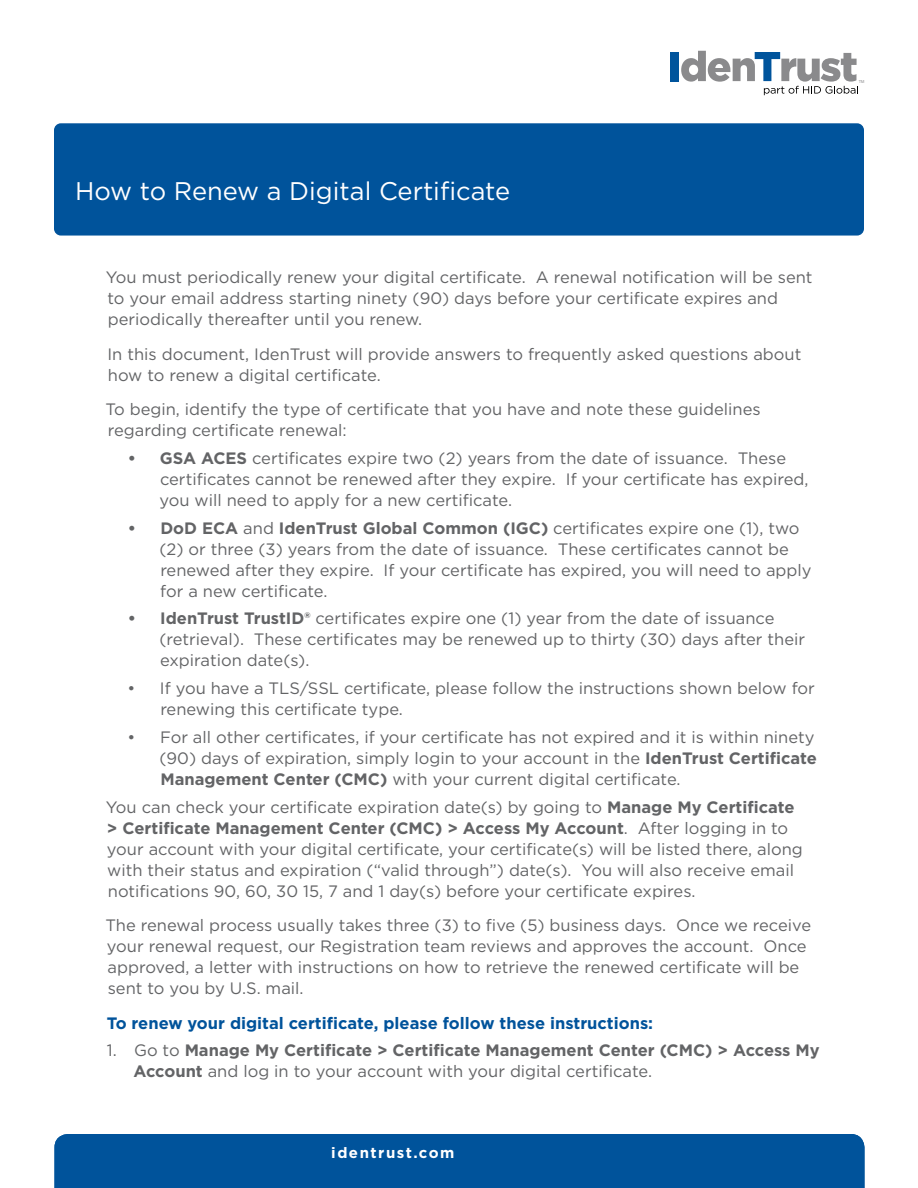
<style>
.page{position:relative;width:918px;height:1188px;background:#fff}
.page>*{position:absolute;margin:0;border:0;box-sizing:border-box;transform-origin:0 0}
.t1{font:25.5px "Gotham";color:#fff}
.Body{font:16.5px/21px "Gotham";color:#636466}
.t2{font:700 16.5px/21px "Gotham";color:#636466}
.Body-2{font:700 16.5px "Gotham";color:#00539b}
.t3{font:700 15px "Gotham";letter-spacing:.1em;color:#fff}
.t4{font:4.2px "Arial";color:#8a8a8c;scale:.94 1}
.s1{font-weight:700}
.s2{font-weight:400}
</style>
<div class="page">
<div style="left:54px;top:123px;width:810px;height:113px;background:#00539b;border-radius:7px"></div>
<div style="left:670px;top:52px;width:8px;height:29px;background:#00549c"></div>
<svg style="left:681px;top:51px;width:177px;height:44px"></svg>
<div style="left:54px;top:1134px;width:810px;height:54px;background:#00539b"></div>
<p class="t4" style="left:859px;top:78px;width:7px">TM</p>
<p class="t1" style="left:75px;top:174px;width:437px">How to Renew a Digital Certificate</p>
<p class="Body" style="left:106px;top:267px;width:708px">You must periodically renew your digital certificate. A renewal notification will be sent to your email address starting ninety (90) days before your certificate expires and periodically thereafter until you renew.</p>
<p class="Body" style="left:107px;top:343px;width:695px">In this document, IdenTrust will provide answers to frequently asked questions about how to renew a digital certificate.</p>
<p class="Body" style="left:106px;top:399px;width:657px">To begin, identify the type of certificate that you have and note these guidelines regarding certificate renewal:</p>
<p class="Body" style="left:159px;top:447px;width:650px;text-indent:-32px"><span class="s1">• GSA ACES</span> certificates expire two (2) years from the date of issuance. These certificates cannot be renewed after they expire. If your certificate has expired, you will need to apply for a new certificate.</p>
<p class="Body" style="left:159px;top:517px;width:654px;text-indent:-32px"><span class="s1">• DoD ECA</span> and <span class="s1">IdenTrust Global Common (IGC)</span> certificates expire one (1), two (2) or three (3) years from the date of issuance. These certificates cannot be renewed after they expire. If your certificate has expired, you will need to apply for a new certificate.</p>
<p class="Body" style="left:159px;top:608px;width:647px;text-indent:-32px"><span class="s1">• IdenTrust TrustID®</span> certificates expire one (1) year from the date of issuance (retrieval). These certificates may be renewed up to thirty (30) days after their expiration date(s).</p>
<p class="Body" style="left:160px;top:678px;width:656px;text-indent:-33px">• If you have a TLS/SSL certificate, please follow the instructions shown below for renewing this certificate type.</p>
<p class="Body" style="left:159px;top:726px;width:659px;text-indent:-32px">• For all other certificates, if your certificate has not expired and it is within ninety (90) days of expiration, simply login to your account in the <span class="s1">IdenTrust Certificate<br>Management Center (CMC)</span> with your current digital certificate.</p>
<p class="Body" style="left:106px;top:796px;width:698px">You can check your certificate expiration date(s) by going to <span class="s1">Manage My Certificate &gt; Certificate Management Center (CMC) &gt; Access My Account</span>. After logging in to your account with your digital certificate, your certificate(s) will be listed there, along with their status and expiration (“valid through”) date(s). You will also receive email notifications 90, 60, 30 15, 7 and 1 day(s) before your certificate expires.</p>
<p class="Body" style="left:106px;top:915px;width:707px">The renewal process usually takes three (3) to five (5) business days. Once we receive your renewal request, our Registration team reviews and approves the account. Once approved, a letter with instructions on how to retrieve the renewed certificate will be sent to you by U.S. mail.</p>
<p class="Body-2" style="left:107px;top:1012px;width:548px">To renew your digital certificate, please follow these instructions:</p>
<p class="t2" style="left:133px;top:1040px;width:688px;text-indent:-27px"><span class="s2">1. Go to</span> Manage My Certificate &gt; Certificate Management Center (CMC) &gt; Access My<br>Account <span class="s2">and log in to your account with your digital certificate.</span></p>
<p class="t3" style="left:331px;top:1142px;width:125px">identrust.com</p>
</div>
